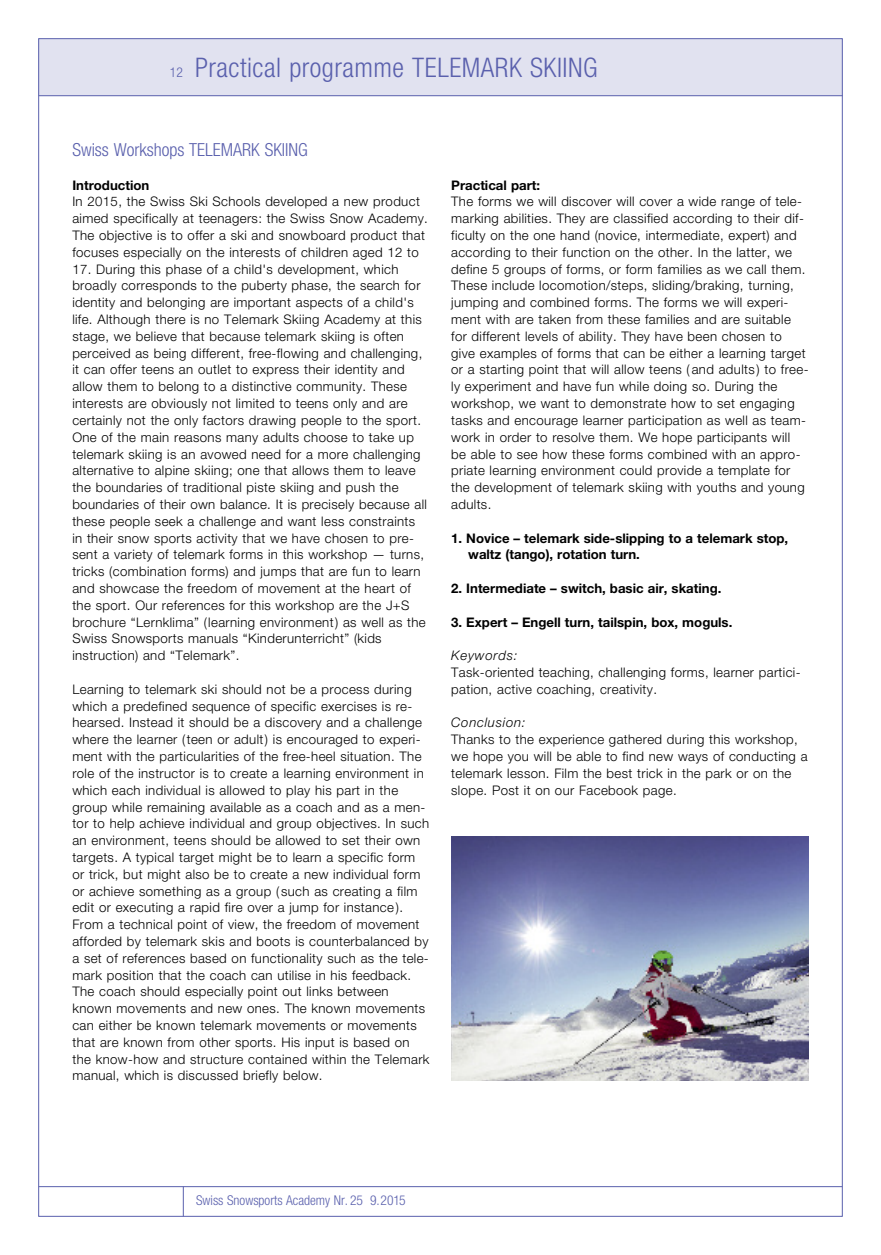
<style>
.page{position:relative;width:881px;height:1255px;background:#fff}
.page>*{position:absolute;margin:0;border:0;box-sizing:border-box;transform-origin:0 0}
.t1{font:300 condensed 27px "Helvetica Neue LT Std";letter-spacing:.02em;color:#5a60ad}
.t2{font:300 condensed 18px "Helvetica Neue LT Std";color:#5a60ad}
.t3{font:300 condensed 13.5px "Helvetica Neue LT Std";color:#5a60ad}
.t4{font:300 13.2px/16.8px "Helvetica Neue LT Std";letter-spacing:.03em;color:#000}
.t5{font:700 13.2px/16.8px "Helvetica Neue LT Std";color:#000}
.t6{font:italic 300 13.2px "Helvetica Neue LT Std";letter-spacing:.055em;color:#000}
.s1{font-size:13.5px}
</style>
<div class="page">
<div style="left:38px;top:39px;width:804px;height:56px;background:#e1e2f0"></div>
<hr style="left:39px;top:1186px;width:803px;height:1px;background:#5a60ad">
<hr style="left:183px;top:1186px;width:1px;height:30px;background:#5a60ad">
<hr style="left:39px;top:95px;width:803px;height:1px;background:#5a60ad">
<img style="left:451px;top:836px;width:357px;height:244px">
<h1 class="t1" style="left:170px;top:57px;width:429px"><span class="s1">12</span> Practical programme TELEMARK SKIING</h1>
<h2 class="t2" style="left:72px;top:143px;width:237px">Swiss Workshops TELEMARK SKIING</h2>
<p class="t5" style="left:72px;top:178px;width:78px">Introduction</p>
<p class="t4" style="left:72px;top:194px;width:357px">In 2015, the Swiss Ski Schools developed a new product aimed specifically at teenagers: the Swiss Snow Academy.<br>The objective is to offer a ski and snowboard product that focuses especially on the interests of children aged 12 to</p>
<p class="t4" style="left:72px;top:262px;width:356px">17. During this phase of a child's development, which broadly corresponds to the puberty phase, the search for identity and belonging are important aspects of a child's life. Although there is no Telemark Skiing Academy at this stage, we believe that because telemark skiing is often perceived as being different, free-flowing and challenging, it can offer teens an outlet to express their identity and allow them to belong to a distinctive community. These interests are obviously not limited to teens only and are certainly not the only factors drawing people to the sport.<br>One of the main reasons many adults choose to take up telemark skiing is an avowed need for a more challenging alternative to alpine skiing; one that allows them to leave the boundaries of traditional piste skiing and push the boundaries of their own balance. It is precisely because all these people seek a challenge and want less constraints in their snow sports activity that we have chosen to pre&shy;sent a variety of telemark forms in this workshop — turns, tricks (combination forms) and jumps that are fun to learn and showcase the freedom of movement at the heart of the sport. Our references for this workshop are the J+S brochure “Lernklima” (learning environment) as well as the Swiss Snowsports manuals “Kinderunterricht” (kids instruction) and “Telemark”.</p>
<p class="t4" style="left:72px;top:682px;width:358px">Learning to telemark ski should not be a process during which a predefined sequence of specific exercises is re&shy;hearsed. Instead it should be a discovery and a challenge where the learner (teen or adult) is encouraged to experi&shy;ment with the particularities of the free-heel situation. The role of the instructor is to create a learning environment in which each individual is allowed to play his part in the group while remaining available as a coach and as a men&shy;tor to help achieve individual and group objectives. In such an environment, teens should be allowed to set their own targets. A typical target might be to learn a specific form or trick, but might also be to create a new individual form or achieve something as a group ( such as creating a film edit or executing a rapid fire over a jump for instance ).<br>From a technical point of view, the freedom of movement afforded by telemark skis and boots is counterbalanced by a set of references based on functionality such as the tele&shy;mark position that the coach can utilise in his feedback.<br>The coach should especially point out links between known movements and new ones. The known movements can either be known telemark movements or movements that are known from other sports. His input is based on the know-how and structure contained within the Telemark manual, which is discussed briefly below.</p>
<p class="t5" style="left:451px;top:178px;width:90px">Practical part:</p>
<p class="t4" style="left:451px;top:194px;width:359px">The forms we will discover will cover a wide range of tele&shy;marking abilities. They are classified according to their dif&shy;ficulty on the one hand (novice, intermediate, expert) and according to their function on the other. In the latter, we define 5 groups of forms, or form families as we call them.<br>These include locomotion/steps, sliding/braking, turning, jumping and combined forms. The forms we will experi&shy;ment with are taken from these families and are suitable for different levels of ability. They have been chosen to give examples of forms that can be either a learning target or a starting point that will allow teens ( and adults ) to free&shy;ly experiment and have fun while doing so. During the workshop, we want to demonstrate how to set engaging tasks and encourage learner participation as well as team&shy;work in order to resolve them. We hope participants will<br>be able to see how these forms combined with an appro&shy;priate learning environment could provide a template for the development of telemark skiing with youths and young adults.</p>
<p class="t5" style="left:468px;top:530px;width:321px;text-indent:-17px">1. Novice – telemark side-slipping to a telemark stop, waltz (tango), rotation turn.</p>
<p class="t5" style="left:451px;top:581px;width:272px">2. Intermediate – switch, basic air, skating.</p>
<p class="t5" style="left:451px;top:614px;width:282px">3. Expert – Engell turn, tailspin, box, moguls.</p>
<p class="t6" style="left:451px;top:650px;width:68px">Keywords:</p>
<p class="t4" style="left:451px;top:665px;width:351px">Task-oriented teaching, challenging forms, learner partici&shy;pation, active coaching, creativity.</p>
<p class="t6" style="left:451px;top:718px;width:76px">Conclusion:</p>
<p class="t4" style="left:451px;top:732px;width:358px">Thanks to the experience gathered during this workshop, we hope you will be able to find new ways of conducting a telemark lesson. Film the best trick in the park or on the slope. Post it on our Facebook page.</p>
<p class="t3" style="left:196px;top:1195px;width:211px">Swiss Snowsports Academy Nr. 25 9.2015</p>
</div>
